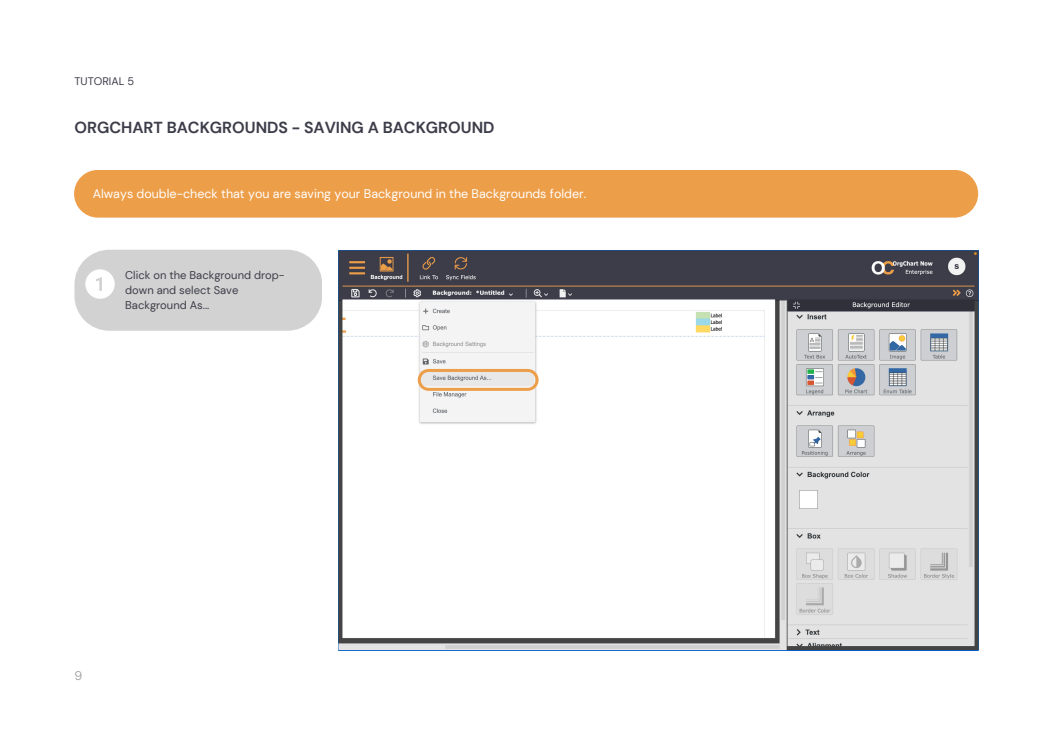
<style>
.page{position:relative;width:1053px;height:744px;background:#fff}
.page>*{position:absolute;margin:0;border:0;box-sizing:border-box;transform-origin:0 0}
.t1{font:700 15.96px "DM Sans";color:#3d3d4a}
.t2{font:12.48px "DM Sans";color:#fff}
.t3{font:12.48px "DM Sans";color:#a6a6a6}
.t4{font:11.2px/15px "DM Sans";color:#3d3d4a}
.t5{font:10.96px "DM Sans";color:#3d3d4a}
</style>
<div class="page">
<svg style="left:74px;top:250px;width:248px;height:81px"></svg>
<img style="left:338px;top:251px;width:640px;height:400px">
<svg style="left:418px;top:369px;width:120px;height:22px"></svg>
<div style="left:74px;top:170px;width:904px;height:48px;background:#ed9e49;border-radius:24px"></div>
<p class="t5" style="left:74px;top:74px;width:61px">TUTORIAL 5</p>
<p class="t1" style="left:74px;top:118px;width:421px">ORGCHART BACKGROUNDS - SAVING A BACKGROUND</p>
<p class="t2" style="left:93px;top:186px;width:495px">Always double-check that you are saving your Background in the Backgrounds folder.</p>
<p class="t4" style="left:125px;top:267px;width:161px">Click on the Background drop&shy;down and select Save<br>Background As...</p>
<p class="t3" style="left:74px;top:667px;width:9px">9</p>
</div>
